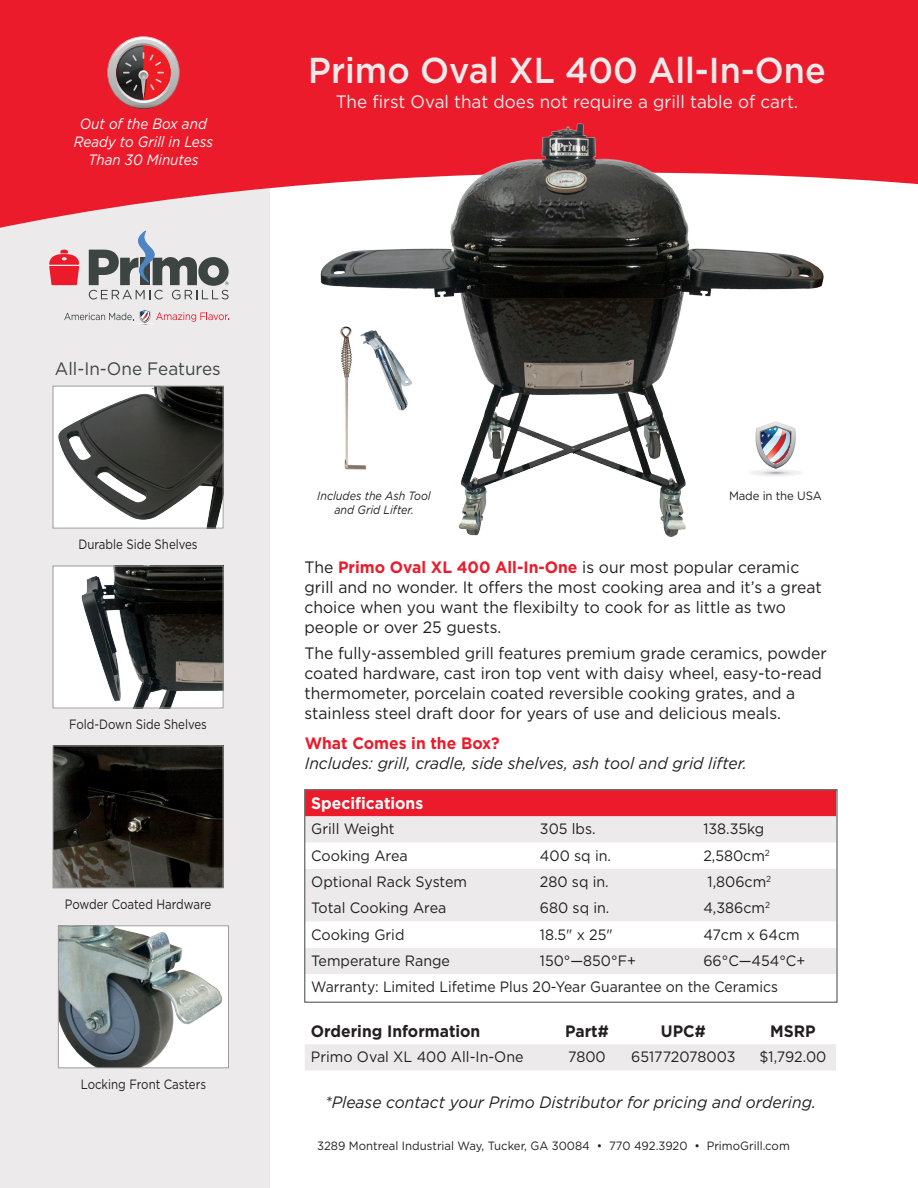
<style>
.page{position:relative;width:918px;height:1188px;background:#fff}
.page>*{position:absolute;margin:0;border:0;box-sizing:border-box;transform-origin:0 0}
.t1{font:500 36px "Gotham";color:#eceaeb;scale:.95 1}
.t2{font:18px "Gotham";color:#eceaeb;scale:.95 1}
.t3{font:18px "Gotham";color:#3d4543;scale:.95 1}
.t4{font:16.5px/19.8px "Gotham";color:#231f20;scale:.95 1}
.t5{font:italic 16.5px "Gotham";color:#231f20;scale:.95 1}
.t6{font:700 16.5px "Gotham";color:#231f20;scale:.95 1}
.t7{font:700 16.5px "Gotham";color:#ec1b2b;scale:.95 1}
.t8{font:700 16.5px "Gotham";color:#fff;scale:.95 1}
.t9{font:15px/26.2px "Gotham";color:#231f20;scale:.95 1}
.t10{font:italic 15px/18px "Gotham";color:#fff;text-align:center;scale:.9 1}
.t11{font:13.5px "Gotham";color:#231f20;scale:.85 1}
.t12{font:12px "Gotham";color:#231f20;scale:.95 1}
.t13{font:italic 12px/14.4px "Gotham";color:#231f20;text-align:center;scale:.9 1}
.s1{font-weight:700;color:#ec1b2b}
</style>
<div class="page">
<div style="left:0;top:231px;width:270px;height:957px;background:#eceaeb"></div>
<svg style="left:0;top:0;width:918px;height:231px;background:#ec2a39"></svg>
<img style="left:274px;top:102px;width:596px;height:435px">
<img style="left:326px;top:318px;width:48px;height:159px">
<img style="left:354px;top:327px;width:68px;height:84px">
<svg style="left:64px;top:309px;width:165px;height:16px;background:#e0d3d5"></svg>
<svg style="left:89px;top:231px;width:140px;height:68px;background:#afb2b4"></svg>
<svg style="left:49px;top:250px;width:30px;height:35px"></svg>
<div style="left:305px;top:1044px;width:531px;height:26px;background:#eceaeb"></div>
<div style="left:306px;top:791px;width:529px;height:25px;background:#ec1b2b"></div>
<div style="left:306px;top:816px;width:529px;height:158px;background:#eceaeb"></div>
<svg style="left:306px;top:843px;width:529px;height:105px"></svg>
<div style="left:304px;top:789px;width:533px;height:214px;border:1px solid #3d4543"></div>
<svg style="left:107px;top:36px;width:73px;height:73px;background:#b75d61"></svg>
<img style="left:55px;top:388px;width:167px;height:138px">
<div style="left:53px;top:386px;width:171px;height:142px;border:1px solid #9a9c9b"></div>
<img style="left:55px;top:568px;width:167px;height:138px">
<div style="left:53px;top:566px;width:171px;height:142px;border:1px solid #9a9c9b"></div>
<img style="left:55px;top:748px;width:167px;height:138px">
<div style="left:53px;top:746px;width:171px;height:142px;border:1px solid #9a9c9b"></div>
<img style="left:60px;top:927px;width:167px;height:139px">
<div style="left:58px;top:925px;width:171px;height:143px;border:1px solid #9a9c9b"></div>
<svg style="left:745px;top:421px;width:61px;height:56px"></svg>
<p class="t10" style="left:74px;top:114px;width:156px">Out of the Box and<br>Ready to Grill in Less<br>Than 30 Minutes</p>
<p class="t3" style="left:55px;top:357px;width:176px">All-In-One Features</p>
<p class="t11" style="left:78px;top:536px;width:142px">Durable Side Shelves</p>
<p class="t11" style="left:69px;top:716px;width:164px">Fold-Down Side Shelves</p>
<p class="t11" style="left:65px;top:896px;width:174px">Powder Coated Hardware</p>
<p class="t11" style="left:81px;top:1076px;width:149px">Locking Front Casters</p>
<h1 class="t1" style="left:308px;top:47px;width:546px">Primo Oval XL 400 All-In-One</h1>
<p class="t2" style="left:336px;top:90px;width:488px">The first Oval that does not require a grill table of cart.</p>
<p class="t13" style="left:317px;top:488px;width:128px">Includes the Ash Tool and Grid Lifter.</p>
<p class="t12" style="left:729px;top:488px;width:99px">Made in the USA</p>
<p class="t4" style="left:305px;top:557px;width:546px">The <span class="s1">Primo Oval XL 400 All-In-One</span> is our most popular ceramic grill and no wonder. It offers the most cooking area and it’s a great choice when you want the flexibilty to cook for as little as two people or over 25 guests.</p>
<p class="t4" style="left:305px;top:643px;width:551px">The fully-assembled grill features premium grade ceramics, powder coated hardware, cast iron top vent with daisy wheel, easy-to-read thermometer, porcelain coated reversible cooking grates, and a stainless steel draft door for years of use and delicious meals.</p>
<p class="t7" style="left:305px;top:732px;width:207px">What Comes in the Box?</p>
<p class="t5" style="left:305px;top:753px;width:467px">Includes: grill, cradle, side shelves, ash tool and grid lifter.</p>
<p class="t8" style="left:311px;top:793px;width:119px">Specifications</p>
<p class="t9" style="left:311px;top:816px;width:89px">Grill Weight</p>
<p class="t9" style="left:540px;top:816px;width:60px">305 lbs.</p>
<p class="t9" style="left:703px;top:816px;width:66px">138.35kg</p>
<p class="t9" style="left:311px;top:842px;width:103px">Cooking Area</p>
<p class="t9" style="left:540px;top:842px;width:76px">400 sq in.</p>
<p class="t9" style="left:703px;top:842px;width:72px">2,580cm<sup>2</sup></p>
<p class="t9" style="left:311px;top:868px;width:166px">Optional Rack System</p>
<p class="t9" style="left:540px;top:868px;width:74px">280 sq in.</p>
<p class="t9" style="left:708px;top:868px;width:68px">1,806cm<sup>2</sup></p>
<p class="t9" style="left:311px;top:895px;width:144px">Total Cooking Area</p>
<p class="t9" style="left:540px;top:895px;width:75px">680 sq in.</p>
<p class="t9" style="left:703px;top:895px;width:72px">4,386cm<sup>2</sup></p>
<p class="t9" style="left:311px;top:921px;width:100px">Cooking Grid</p>
<p class="t9" style="left:540px;top:921px;width:78px">18.5" x 25"</p>
<p class="t9" style="left:703px;top:921px;width:103px">47cm x 64cm</p>
<p class="t9" style="left:311px;top:947px;width:148px">Temperature Range</p>
<p class="t9" style="left:540px;top:947px;width:103px">150°—850°F+</p>
<p class="t9" style="left:311px;top:947px;width:522px;text-indent:392px">66°C—454°C+<br>Warranty: Limited Lifetime Plus 20-Year Guarantee on the Ceramics</p>
<p class="t6" style="left:311px;top:1020px;width:180px">Ordering Information</p>
<p class="t6" style="left:565px;top:1020px;width:47px">Part#</p>
<p class="t6" style="left:661px;top:1020px;width:49px">UPC#</p>
<p class="t6" style="left:770px;top:1020px;width:49px">MSRP</p>
<p class="t9" style="left:311px;top:1044px;width:225px">Primo Oval XL 400 All-In-One</p>
<p class="t9" style="left:568px;top:1044px;width:41px">7800</p>
<p class="t9" style="left:631px;top:1044px;width:111px">651772078003</p>
<p class="t9" style="left:760px;top:1044px;width:72px">$1,792.00</p>
<p class="t5" style="left:325px;top:1092px;width:518px">*Please contact your Primo Distributor for pricing and ordering.</p>
<p class="t12" style="left:317px;top:1138px;width:499px">3289 Montreal Industrial Way, Tucker, GA 30084 • 770 492.3920 • PrimoGrill.com</p>
</div>
